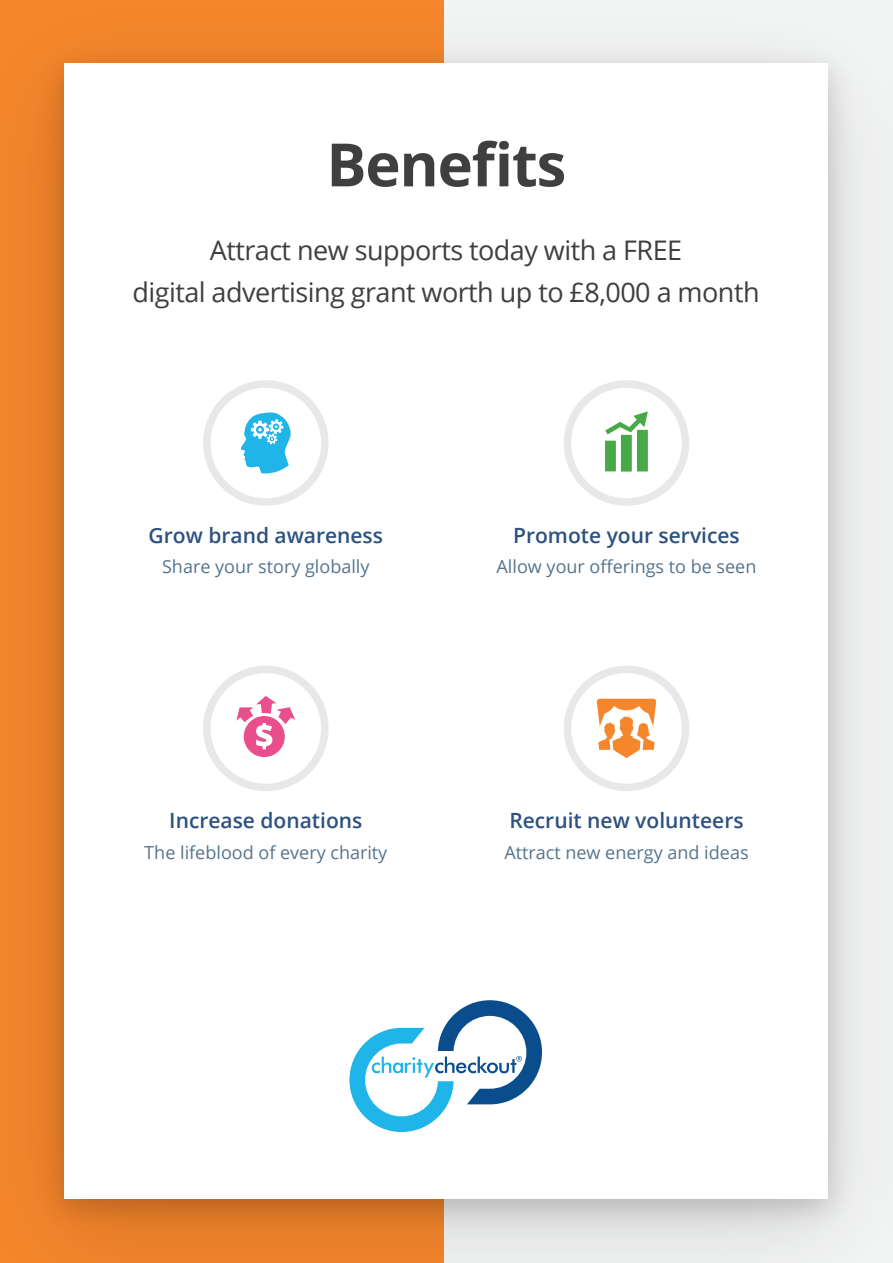
<style>
.page{position:relative;width:893px;height:1263px;background:#fff}
.page>*{position:absolute;margin:0;border:0;box-sizing:border-box;transform-origin:0 0}
.t1{font:700 59.7px "Open Sans";letter-spacing:-.02em;color:#3f3f40}
.t2{font:27px/42px "Open Sans";letter-spacing:-.02em;color:#3f3f40;text-align:center}
.t3{font:600 21px "Open Sans";color:#2d5180}
.t4{font:18px "Open Sans";color:#54748d}
</style>
<div class="page">
<img style="left:0;top:0;width:893px;height:1263px">
<img style="left:26px;top:34px;width:840px;height:1212px">
<div style="left:64px;top:64px;width:764px;height:1135px;background:#fff"></div>
<svg style="left:349px;top:1000px;width:193px;height:132px"></svg>
<div style="left:203px;top:380px;width:126px;height:126px;border:8px solid #e7e8e9;border-radius:50%"></div>
<svg style="left:241px;top:412px;width:50px;height:61px"></svg>
<div style="left:564px;top:380px;width:125px;height:126px;border:8px solid #e7e8e9;border-radius:50%"></div>
<svg style="left:605px;top:411px;width:43px;height:61px"></svg>
<div style="left:203px;top:666px;width:126px;height:125px;border:8px solid #e7e8e9;border-radius:50%"></div>
<svg style="left:236px;top:696px;width:59px;height:61px"></svg>
<div style="left:564px;top:666px;width:125px;height:125px;border:8px solid #e7e8e9;border-radius:50%"></div>
<svg style="left:597px;top:699px;width:59px;height:59px"></svg>
<h1 class="t1" style="left:326px;top:123px;width:241px">Benefits</h1>
<h2 class="t2" style="left:133px;top:228px;width:628px">Attract new supports today with a FREE<br>digital advertising grant worth up to £8,000 a month</h2>
<p class="t3" style="left:149px;top:521px;width:236px">Grow brand awareness</p>
<p class="t4" style="left:162px;top:554px;width:209px">Share your story globally</p>
<p class="t3" style="left:169px;top:806px;width:195px">Increase donations</p>
<p class="t4" style="left:144px;top:840px;width:245px">The lifeblood of every charity</p>
<p class="t3" style="left:513px;top:521px;width:228px">Promote your services</p>
<p class="t4" style="left:497px;top:554px;width:261px">Allow your offerings to be seen</p>
<p class="t3" style="left:509px;top:806px;width:236px">Recruit new volunteers</p>
<p class="t4" style="left:504px;top:840px;width:246px">Attract new energy and ideas</p>
</div>
